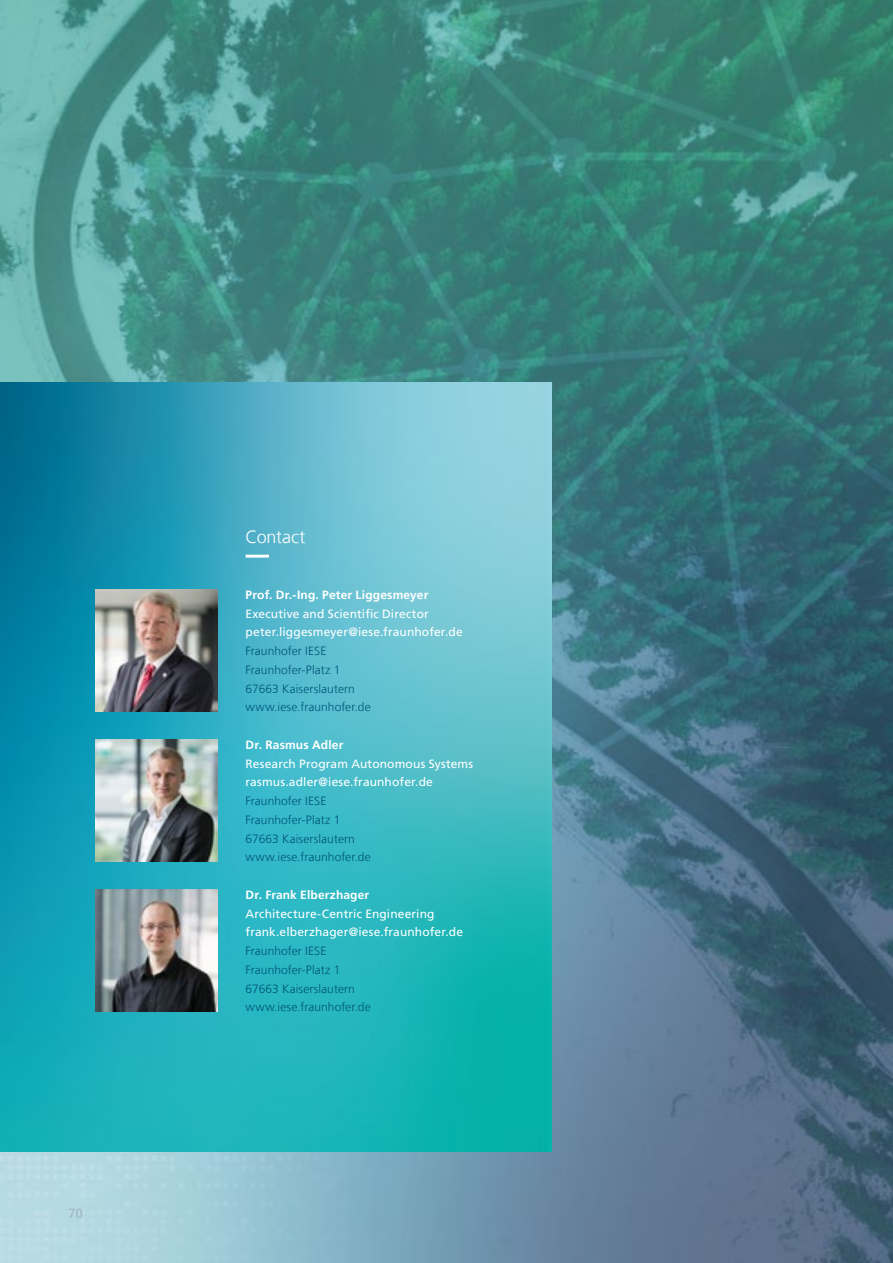
<style>
.page{position:relative;width:893px;height:1263px;background:#fff}
.page>*{position:absolute;margin:0;border:0;box-sizing:border-box;transform-origin:0 0}
.t1{font:300 18px "Frutiger LT Com";letter-spacing:-.01em;color:#fff}
.t2{font:700 13.5px "Frutiger LT Com";color:#a5bcca}
.t3{font:300 12px/18.8px "Frutiger LT Com";letter-spacing:.005em;color:#005478}
.t4{font:12px/18.8px "Frutiger LT Com";letter-spacing:.01em;color:#fff}
.t5{font:700 12px "Frutiger LT Com";letter-spacing:.015em;color:#fff}
</style>
<div class="page">
<img style="left:0;top:0;width:893px;height:1263px">
<img style="left:0;top:383px;width:552px;height:768px">
<svg style="left:246px;top:555px;width:251px;height:3px"></svg>
<img style="left:95px;top:589px;width:122px;height:122px">
<img style="left:95px;top:740px;width:122px;height:122px">
<img style="left:95px;top:890px;width:122px;height:121px">
<p class="t2" style="left:68px;top:1205px;width:16px">70</p>
<h1 class="t1" style="left:246px;top:526px;width:61px">Contact</h1>
<p class="t5" style="left:246px;top:588px;width:184px">Prof. Dr.-Ing. Peter Liggesmeyer</p>
<p class="t4" style="left:246px;top:604px;width:219px">Executive and Scientific Director peter.liggesmeyer@iese.fraunhofer.de</p>
<p class="t3" style="left:246px;top:642px;width:127px">Fraunhofer IESE<br>Fraunhofer-Platz 1<br>67663 Kaiserslautern www.iese.fraunhofer.de</p>
<p class="t5" style="left:246px;top:738px;width:99px">Dr. Rasmus Adler</p>
<p class="t4" style="left:246px;top:754px;width:229px">Research Program Autonomous Systems rasmus.adler@iese.fraunhofer.de</p>
<p class="t3" style="left:246px;top:792px;width:127px">Fraunhofer IESE<br>Fraunhofer-Platz 1<br>67663 Kaiserslautern www.iese.fraunhofer.de</p>
<p class="t5" style="left:246px;top:888px;width:125px">Dr. Frank Elberzhager</p>
<p class="t4" style="left:246px;top:904px;width:219px">Architecture-Centric Engineering frank.elberzhager@iese.fraunhofer.de</p>
<p class="t3" style="left:246px;top:942px;width:127px">Fraunhofer IESE<br>Fraunhofer-Platz 1<br>67663 Kaiserslautern www.iese.fraunhofer.de</p>
</div>
